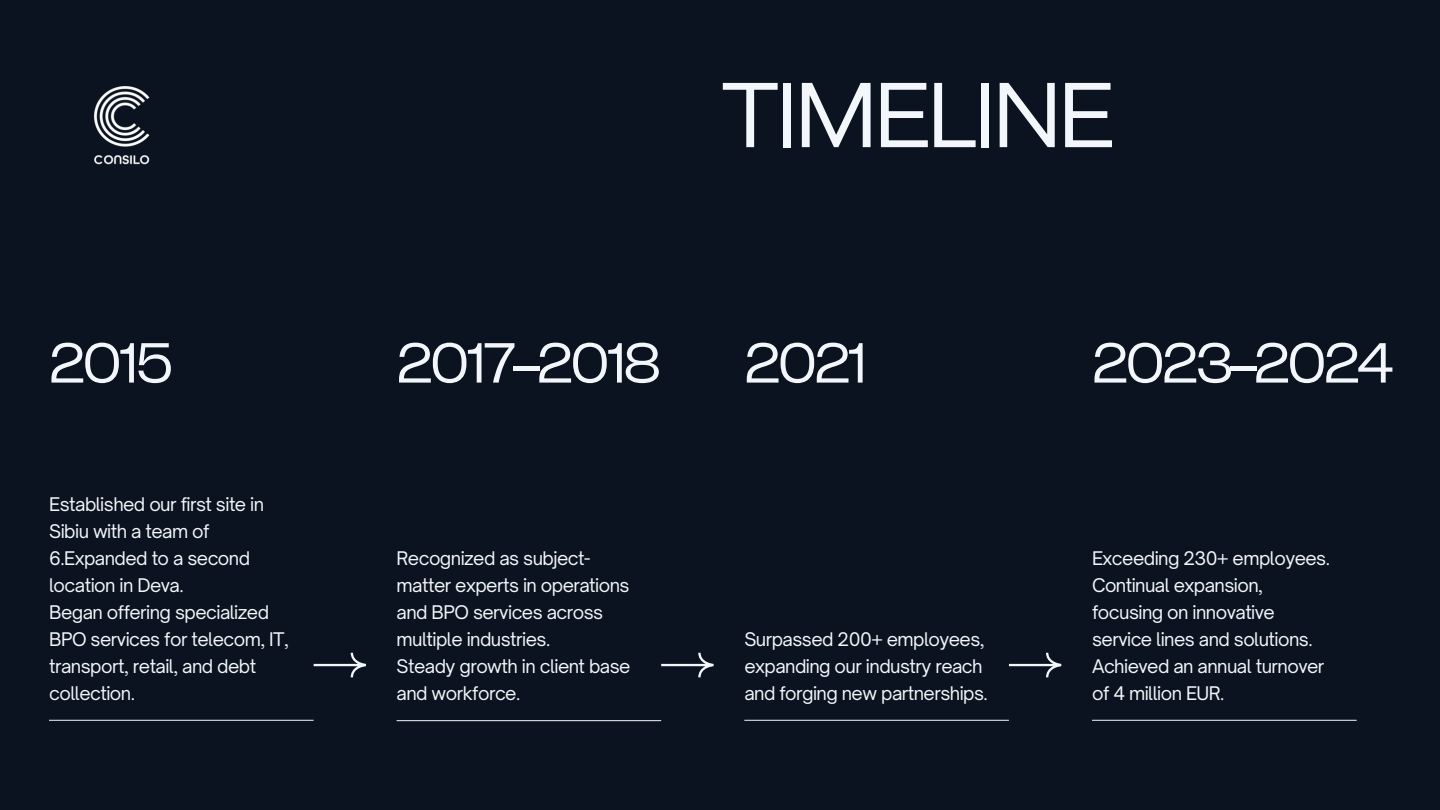
<style>
.page{position:relative;width:1440px;height:810px;background:#0b1320}
.page>*{position:absolute;margin:0;border:0;box-sizing:border-box;transform-origin:0 0}
.t1{font:88px "Cy Grotesk Key";letter-spacing:-.05em;color:#f3f6fa}
.t2{font:54px "Cy Grotesk Key";letter-spacing:-.05em;color:#f3f6fa}
.t3{font:18px/27px "Open Sauce One";letter-spacing:-.03em;color:#f3f6fa}
</style>
<div class="page">
<hr style="left:49px;top:720px;width:265px;height:1px;background:#f3f6fa">
<svg style="left:314px;top:653px;width:52px;height:24px"></svg>
<svg style="left:661px;top:653px;width:53px;height:24px"></svg>
<hr style="left:397px;top:720px;width:264px;height:1px;background:#f3f6fa">
<svg style="left:1009px;top:653px;width:52px;height:24px"></svg>
<hr style="left:744px;top:720px;width:265px;height:1px;background:#f3f6fa">
<hr style="left:1092px;top:720px;width:265px;height:1px;background:#f3f6fa">
<img style="left:94px;top:86px;width:56px;height:79px">
<h2 class="t2" style="left:49px;top:329px;width:125px">2015</h2>
<h1 class="t3" style="left:49px;top:491px;width:216px">Established our first site in<br>Sibiu with a team of<br>6.Expanded to a second location in Deva.</h1>
<h2 class="t3" style="left:49px;top:599px;width:241px">Began offering specialized<br>BPO services for telecom, IT, transport, retail, and debt collection.</h2>
<p class="t1" style="left:720px;top:59px;width:397px">TIMELINE</p>
<p class="t2" style="left:397px;top:329px;width:266px">2017–2018</p>
<h2 class="t3" style="left:397px;top:545px;width:235px">Recognized as subject&shy;matter experts in operations and BPO services across multiple industries.</h2>
<h2 class="t3" style="left:397px;top:653px;width:235px">Steady growth in client base and workforce.</h2>
<p class="t2" style="left:744px;top:329px;width:124px">2021</p>
<p class="t3" style="left:744px;top:626px;width:245px">Surpassed 200+ employees, expanding our industry reach and forging new partnerships.</p>
<p class="t2" style="left:1092px;top:329px;width:303px">2023–2024</p>
<p class="t3" style="left:1092px;top:545px;width:239px">Exceeding 230+ employees.</p>
<p class="t3" style="left:1092px;top:572px;width:222px">Continual expansion, focusing on innovative service lines and solutions.</p>
<p class="t3" style="left:1092px;top:653px;width:234px">Achieved an annual turnover of 4 million EUR.</p>
</div>
